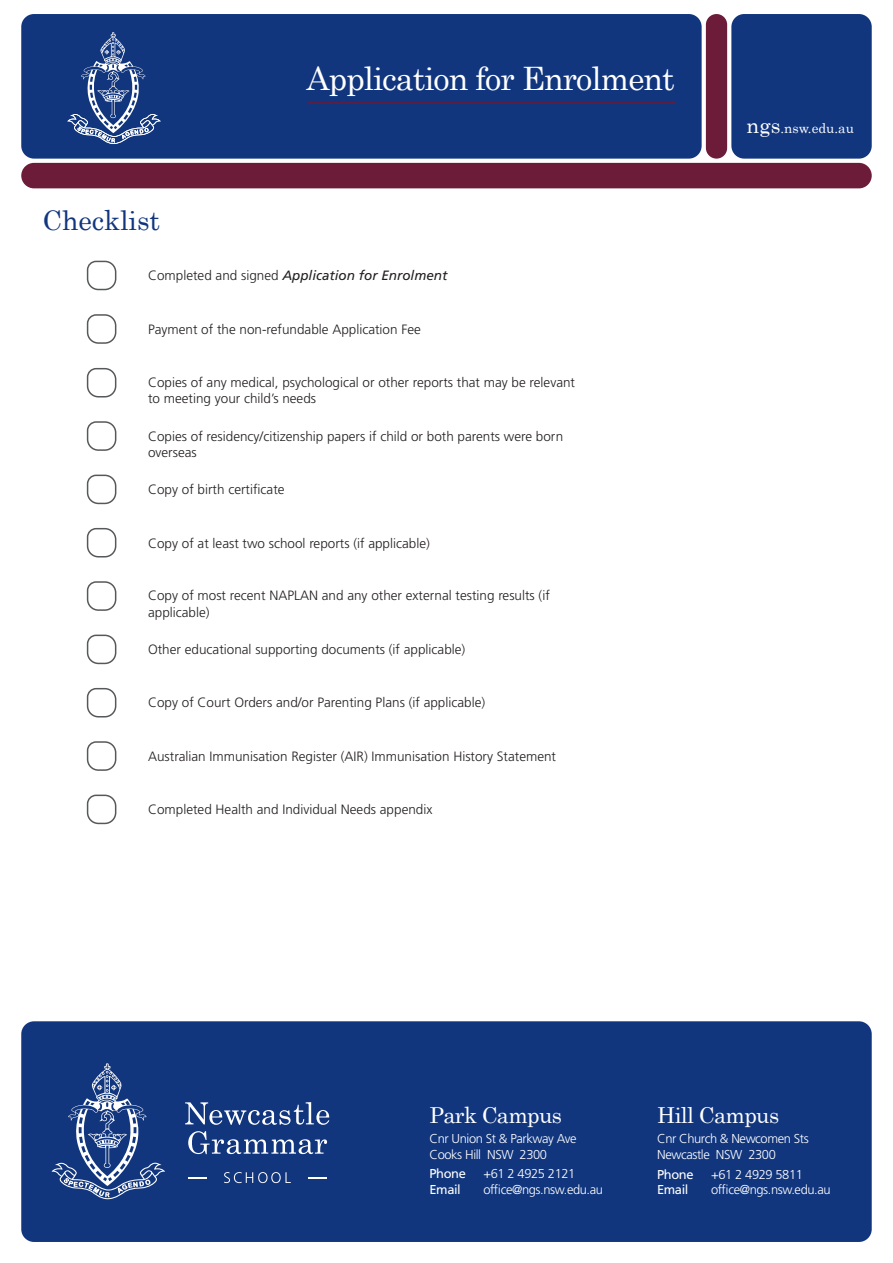
<style>
.page{position:relative;width:893px;height:1263px;background:#fff}
.page>*{position:absolute;margin:0;border:0;box-sizing:border-box;transform-origin:0 0}
.t1{font:32.25px "Century";letter-spacing:-.03em;color:#fff}
.t2{font:27px "Century";color:#11367e}
.t3{font:21.9px "Century";letter-spacing:-.03em;color:#fff}
.t4{font:300 13.5px/16.2px "Frutiger LT Std";color:#231f20}
.t5{font:italic 13.5px "Frutiger LT Std";color:#231f20}
.t6{font:13.5px "Century";color:#fff}
.t7{font:300 12.9px/15.5px "Frutiger LT Std";letter-spacing:-.03em;color:#fff}
.t8{font:12.9px "Frutiger LT Std";letter-spacing:-.03em;color:#fff}
.s1{font-weight:300;font-style:normal}
.s2{font-size:21px}
</style>
<div class="page">
<div style="left:21px;top:1021px;width:851px;height:221px;background:#11367e;border-radius:13px"></div>
<svg style="left:188px;top:1131px;width:139px;height:23px"></svg>
<svg style="left:185px;top:1102px;width:144px;height:23px"></svg>
<svg style="left:224px;top:1172px;width:67px;height:11px"></svg>
<svg style="left:188px;top:1178px;width:19px;height:1px"></svg>
<svg style="left:308px;top:1178px;width:18px;height:1px"></svg>
<svg style="left:52px;top:1063px;width:113px;height:136px"></svg>
<div style="left:706px;top:14px;width:21px;height:145px;background:#6c1b38;border-radius:11px"></div>
<div style="left:731px;top:14px;width:141px;height:145px;background:#11367e;border-radius:13px"></div>
<div style="left:21px;top:14px;width:681px;height:145px;background:#11367e;border-radius:13px"></div>
<svg style="left:67px;top:32px;width:94px;height:112px"></svg>
<div style="left:21px;top:163px;width:851px;height:25px;background:#6c1b38;border-radius:13px"></div>
<hr style="left:308px;top:102px;width:367px;height:2px;background:#6c1b38">
<svg style="left:86px;top:260px;width:31px;height:31px"></svg>
<svg style="left:86px;top:314px;width:31px;height:30px"></svg>
<svg style="left:86px;top:367px;width:31px;height:31px"></svg>
<svg style="left:86px;top:421px;width:31px;height:30px"></svg>
<svg style="left:86px;top:474px;width:31px;height:31px"></svg>
<svg style="left:86px;top:527px;width:31px;height:31px"></svg>
<svg style="left:86px;top:581px;width:31px;height:30px"></svg>
<svg style="left:86px;top:634px;width:31px;height:31px"></svg>
<svg style="left:86px;top:687px;width:31px;height:31px"></svg>
<svg style="left:86px;top:741px;width:31px;height:30px"></svg>
<svg style="left:86px;top:794px;width:31px;height:31px"></svg>
<h2 class="t2" style="left:43px;top:197px;width:119px">Checklist</h2>
<h1 class="t1" style="left:307px;top:52px;width:370px">Application for Enrolment</h1>
<p class="t5" style="left:148px;top:267px;width:301px"><span class="s1">Completed and signed</span> Application for Enrolment</p>
<p class="t4" style="left:148px;top:321px;width:274px">Payment of the non-refundable Application Fee</p>
<p class="t4" style="left:148px;top:374px;width:429px">Copies of any medical, psychological or other reports that may be relevant to meeting your child’s needs</p>
<p class="t4" style="left:148px;top:428px;width:417px">Copies of residency/citizenship papers if child or both parents were born overseas</p>
<p class="t4" style="left:148px;top:481px;width:138px">Copy of birth certificate</p>
<p class="t4" style="left:148px;top:535px;width:283px">Copy of at least two school reports (if applicable)</p>
<p class="t4" style="left:148px;top:588px;width:403px">Copy of most recent NAPLAN and any other external testing results (if applicable)</p>
<p class="t4" style="left:148px;top:641px;width:319px">Other educational supporting documents (if applicable)</p>
<p class="t4" style="left:148px;top:695px;width:339px">Copy of Court Orders and/or Parenting Plans (if applicable)</p>
<p class="t4" style="left:148px;top:748px;width:410px">Australian Immunisation Register (AIR) Immunisation History Statement</p>
<p class="t4" style="left:148px;top:802px;width:286px">Completed Health and Individual Needs appendix</p>
<p class="t6" style="left:747px;top:117px;width:109px"><span class="s2">ngs</span>.nsw.edu.au</p>
<h3 class="t3" style="left:429px;top:1097px;width:134px">Park Campus</h3>
<p class="t7" style="left:429px;top:1131px;width:148px">Cnr Union St &amp; Parkway Ave<br>Cooks Hill NSW 2300</p>
<p class="t8" style="left:429px;top:1166px;width:38px">Phone</p>
<p class="t7" style="left:483px;top:1166px;width:93px">+61 2 4925 2121</p>
<p class="t8" style="left:429px;top:1182px;width:33px">Email</p>
<p class="t7" style="left:483px;top:1182px;width:121px">office@ngs.nsw.edu.au</p>
<h3 class="t3" style="left:657px;top:1097px;width:124px">Hill Campus</h3>
<p class="t7" style="left:657px;top:1131px;width:153px">Cnr Church &amp; Newcomen Sts<br>Newcastle NSW 2300</p>
<p class="t8" style="left:657px;top:1166px;width:38px">Phone</p>
<p class="t7" style="left:711px;top:1166px;width:93px">+61 2 4929 5811</p>
<p class="t8" style="left:657px;top:1182px;width:33px">Email</p>
<p class="t7" style="left:711px;top:1182px;width:121px">office@ngs.nsw.edu.au</p>
</div>
